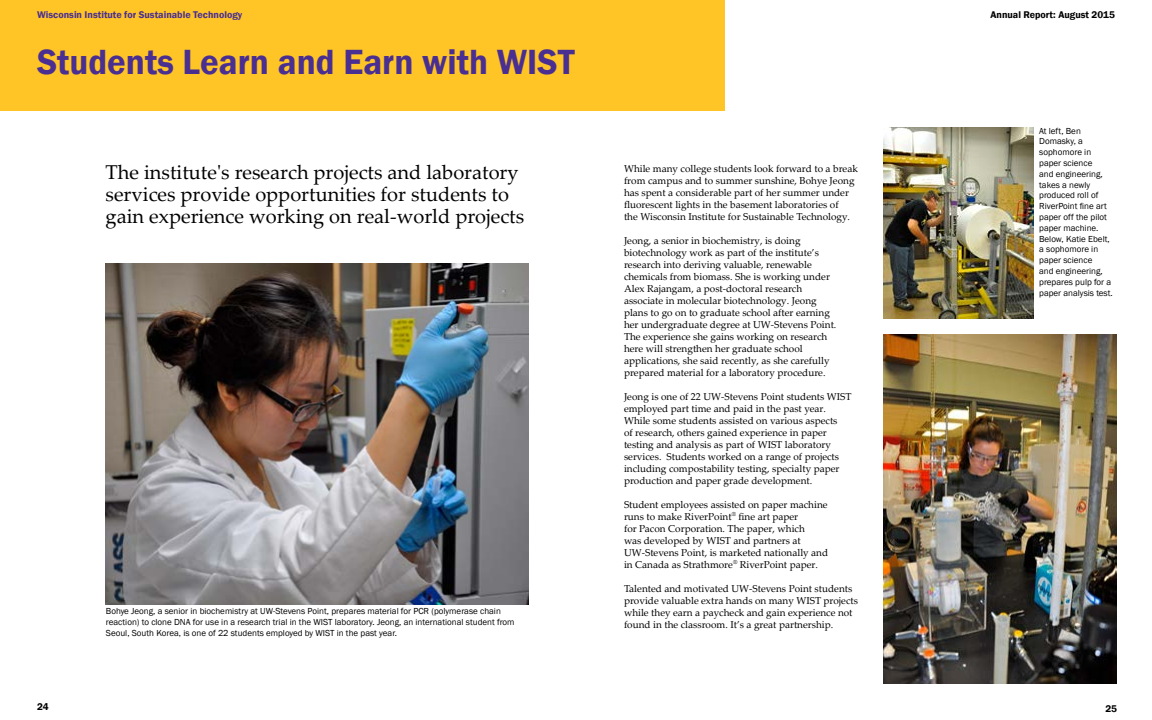
<style>
.page{position:relative;width:1152px;height:720px;background:#fff}
.page>*{position:absolute;margin:0;border:0;box-sizing:border-box;transform-origin:0 0}
.t1{font:600 36px "Franklin Gothic";color:#492f92}
.t2{font:20px/22px "Palatino Linotype";color:#000}
.t3{font:10px/12px "Palatino Linotype";color:#000}
.t4{font:600 10px "Franklin Gothic";color:#492f92}
.t5{font:600 10px "Franklin Gothic";color:#000}
.t6{font:9px/10.8px "Franklin Gothic";color:#000}
</style>
<div class="page">
<div style="left:0;top:0;width:725px;height:110px;background:#ffc425"></div>
<img style="left:883px;top:334px;width:234px;height:350px">
<img style="left:883px;top:127px;width:150px;height:191px">
<img style="left:106px;top:263px;width:422px;height:342px">
<p class="t4" style="left:37px;top:9px;width:207px">Wisconsin Institute for Sustainable Technology</p>
<p class="t5" style="left:990px;top:9px;width:126px">Annual Report: August 2015</p>
<h1 class="t1" style="left:37px;top:39px;width:539px">Students Learn and Earn with WIST</h1>
<h2 class="t2" style="left:106px;top:160px;width:420px">The institute's research projects and laboratory services provide opportunities for students to gain experience working on real-world projects</h2>
<p class="t6" style="left:106px;top:606px;width:410px">Bohye Jeong, a senior in biochemistry at UW-Stevens Point, prepares material for PCR (polymerase chain reaction) to clone DNA for use in a research trial in the WIST laboratory. Jeong, an international student from<br>Seoul, South Korea, is one of 22 students employed by WIST in the past year.</p>
<p class="t3" style="left:624px;top:162px;width:235px">While many college students look forward to a break from campus and to summer sunshine, Bohye Jeong has spent a considerable part of her summer under fluorescent lights in the basement laboratories of<br>the Wisconsin Institute for Sustainable Technology.</p>
<p class="t3" style="left:624px;top:234px;width:214px">Jeong, a senior in biochemistry, is doing biotechnology work as part of the institute’s research into deriving valuable, renewable chemicals from biomass. She is working under Alex Rajangam, a post-doctoral research associate in molecular biotechnology. Jeong plans to go on to graduate school after earning her undergraduate degree at UW-Stevens Point.<br>The experience she gains working on research here will strengthen her graduate school applications, she said recently, as she carefully prepared material for a laboratory procedure.</p>
<p class="t3" style="left:624px;top:390px;width:229px">Jeong is one of 22 UW-Stevens Point students WIST employed part time and paid in the past year.<br>While some students assisted on various aspects<br>of research, others gained experience in paper testing and analysis as part of WIST laboratory services. Students worked on a range of projects including compostability testing, specialty paper production and paper grade development.</p>
<p class="t3" style="left:624px;top:498px;width:206px">Student employees assisted on paper machine runs to make RiverPoint<sup>®</sup> fine art paper<br>for Pacon Corporation. The paper, which<br>was developed by WIST and partners at UW-Stevens Point, is marketed nationally and in Canada as Strathmore<sup>®</sup> RiverPoint paper.</p>
<p class="t3" style="left:624px;top:582px;width:236px">Talented and motivated UW-Stevens Point students provide valuable extra hands on many WIST projects while they earn a paycheck and gain experience not found in the classroom. It’s a great partnership.</p>
<p class="t6" style="left:1039px;top:125px;width:75px">At left, Ben<br>Domasky, a sophomore in paper science<br>and engineering, takes a newly produced roll of<br>RiverPoint fine art paper off the pilot paper machine.<br>Below, Katie Ebelt, a sophomore in paper science<br>and engineering, prepares pulp for a paper analysis test.</p>
<p class="t5" style="left:37px;top:701px;width:13px">24</p>
<p class="t5" style="left:1105px;top:703px;width:13px">25</p>
</div>
